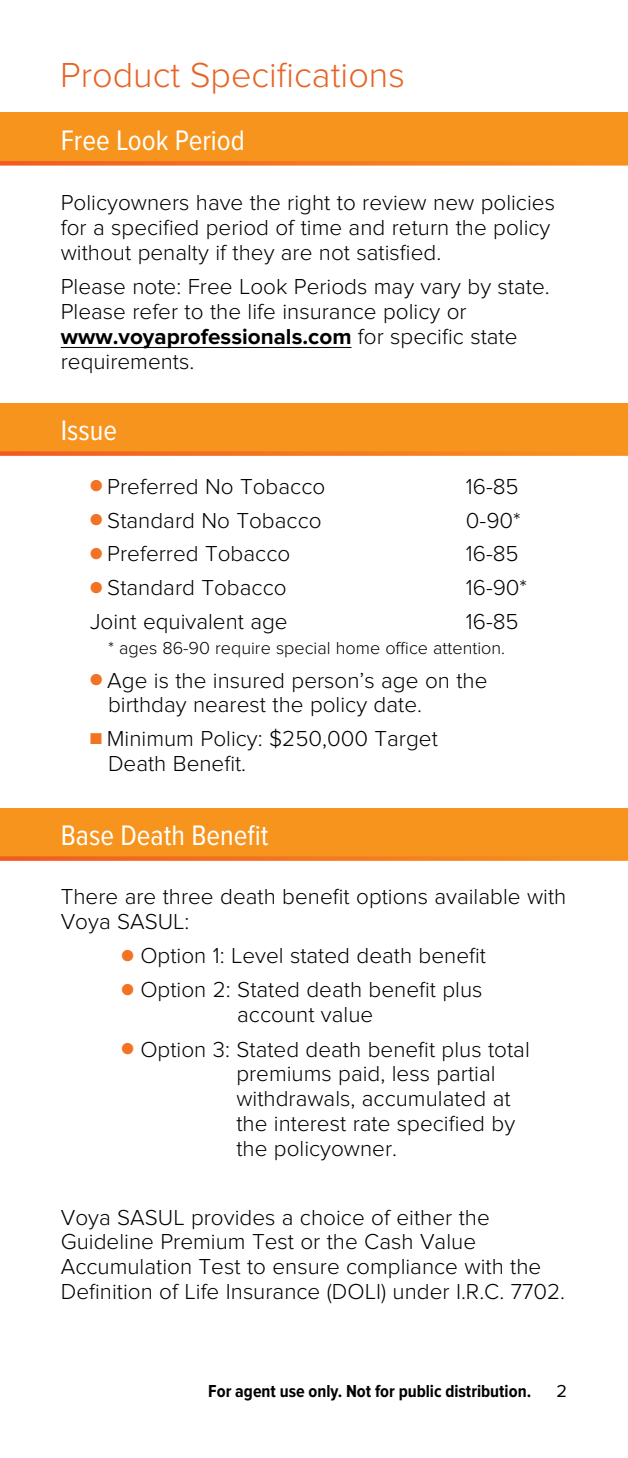
<style>
.page{position:relative;width:628px;height:1458px;background:#fff}
.page>*{position:absolute;margin:0;border:0;box-sizing:border-box;transform-origin:0 0}
.t1{font:300 36px "Proxima Nova";color:#e76425}
.t2{font:29.25px "Proxima Nova Cond";color:#fff}
.t3{font:300 22.5px/24.8px "Proxima Nova";color:#000}
.t4{font:300 18px "Proxima Nova";color:#000}
.t5{font:700 18px "Proxima Nova Cond";color:#000}
.t6{font:18px "Proxima Nova";color:#000}
.s1{font-weight:700}
.s2{color:#f37324}
</style>
<div class="page">
<hr style="left:61px;top:347px;width:290px;height:1px;background:#000">
<div style="left:0;top:113px;width:628px;height:50px;background:#f7941e"></div>
<svg style="left:0;top:161px;width:628px;height:5px;background:#f48232"></svg>
<div style="left:0;top:403px;width:628px;height:51px;background:#f7941e"></div>
<svg style="left:0;top:451px;width:628px;height:5px"></svg>
<div style="left:0;top:808px;width:628px;height:51px;background:#f7941e"></div>
<svg style="left:0;top:856px;width:628px;height:5px"></svg>
<h1 class="t1" style="left:60px;top:54px;width:346px">Product Specifications</h1>
<h2 class="t2" style="left:61px;top:124px;width:186px">Free Look Period</h2>
<p class="t3" style="left:61px;top:191px;width:496px">Policyowners have the right to review new policies for a specified period of time and return the policy without penalty if they are not satisfied.</p>
<p class="t3" style="left:61px;top:275px;width:490px">Please note: Free Look Periods may vary by state.<br>Please refer to the life insurance policy or <span class="s1">www.voyaprofessionals.com</span> for specific state requirements.</p>
<h2 class="t2" style="left:61px;top:414px;width:58px">Issue</h2>
<p class="t3" style="left:90px;top:474px;width:237px"><span class="s2">●</span> Preferred No Tobacco</p>
<p class="t3" style="left:466px;top:474px;width:54px">16-85</p>
<p class="t3" style="left:90px;top:508px;width:233px"><span class="s2">●</span> Standard No Tobacco</p>
<p class="t3" style="left:466px;top:508px;width:56px">0-90*</p>
<p class="t3" style="left:90px;top:542px;width:202px"><span class="s2">●</span> Preferred Tobacco</p>
<p class="t3" style="left:466px;top:542px;width:54px">16-85</p>
<p class="t3" style="left:90px;top:576px;width:198px"><span class="s2">●</span> Standard Tobacco</p>
<p class="t3" style="left:466px;top:576px;width:63px">16-90*</p>
<p class="t3" style="left:90px;top:609px;width:199px">Joint equivalent age</p>
<p class="t3" style="left:466px;top:609px;width:54px">16-85</p>
<p class="t4" style="left:108px;top:637px;width:399px">* ages 86-90 require special home office attention.</p>
<p class="t3" style="left:108px;top:668px;width:381px;text-indent:-18px"><span class="s2">●</span> Age is the insured person’s age on the birthday nearest the policy date.</p>
<p class="t3" style="left:108px;top:727px;width:331px;text-indent:-18px"><span class="s2">■</span> Minimum Policy: $250,000 Target<br>Death Benefit.</p>
<h2 class="t2" style="left:61px;top:819px;width:209px">Base Death Benefit</h2>
<p class="t3" style="left:61px;top:884px;width:507px">There are three death benefit options available with<br>Voya SASUL:</p>
<p class="t3" style="left:122px;top:943px;width:366px"><span class="s2">●</span> Option 1: Level stated death benefit</p>
<p class="t3" style="left:122px;top:978px;width:362px;text-align:center"><span class="s2">●</span> Option 2: Stated death benefit plus account value</p>
<p class="t3" style="left:236px;top:1037px;width:295px;text-indent:-115px"><span class="s2">●</span> Option 3: Stated death benefit plus total premiums paid, less partial withdrawals, accumulated at the interest rate specified by the policyowner.</p>
<p class="t3" style="left:61px;top:1205px;width:506px">Voya SASUL provides a choice of either the Guideline Premium Test or the Cash Value Accumulation Test to ensure compliance with the Definition of Life Insurance (DOLI) under I.R.C. 7702.</p>
<p class="t5" style="left:208px;top:1381px;width:324px">For agent use only. Not for public distribution.</p>
<p class="t6" style="left:556px;top:1381px;width:12px">2</p>
</div>
